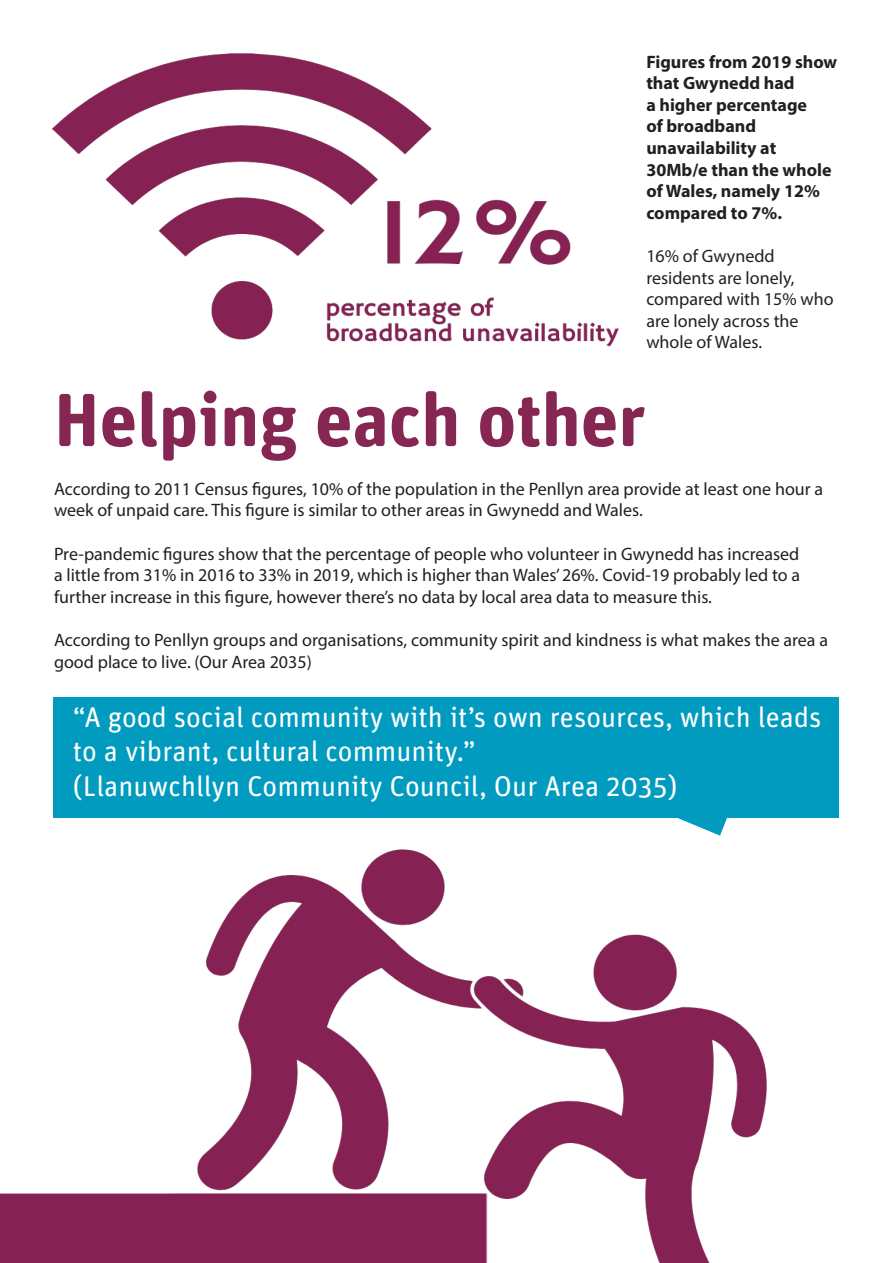
<style>
.page{position:relative;width:893px;height:1263px;background:#fff}
.page>*{position:absolute;margin:0;border:0;box-sizing:border-box;transform-origin:0 0}
.t1{font:700 75px "Unit Rounded Pro";color:#862653}
.t2{font:28.5px/34.2px "Unit Rounded Pro";color:#fff}
.t3{font:18px/21.6px "Myriad Pro";color:#231f20}
.t4{font:700 18px/21.6px "Myriad Pro";color:#231f20}
</style>
<div class="page">
<img style="left:52px;top:53px;width:567px;height:294px">
<img style="left:229px;top:849px;width:538px;height:414px">
<img style="left:0;top:912px;width:620px;height:351px">
<div style="left:53px;top:697px;width:786px;height:120px;background:#019bbf"></div>
<svg style="left:674px;top:817px;width:56px;height:19px"></svg>
<p class="t4" style="left:646px;top:50px;width:192px">Figures from 2019 show that Gwynedd had<br>a higher percentage<br>of broadband unavailability at<br>30Mb/e than the whole of Wales, namely 12% compared to 7%.</p>
<p class="t3" style="left:646px;top:245px;width:189px">16% of Gwynedd residents are lonely, compared with 15% who are lonely across the whole of Wales.</p>
<p class="t1" style="left:54px;top:366px;width:593px">Helping each other</p>
<p class="t3" style="left:54px;top:478px;width:771px">According to 2011 Census figures, 10% of the population in the Penllyn area provide at least one hour a week of unpaid care. This figure is similar to other areas in Gwynedd and Wales.</p>
<p class="t3" style="left:54px;top:542px;width:748px;text-align:justify">Pre-pandemic figures show that the percentage of people who volunteer in Gwynedd has increased a little from 31% in 2016 to 33% in 2019, which is higher than Wales’ 26%. Covid-19 probably led to a further increase in this figure, however there’s no data by local area data to measure this.</p>
<p class="t3" style="left:54px;top:629px;width:776px">According to Penllyn groups and organisations, community spirit and kindness is what makes the area a good place to live. (Our Area 2035)</p>
<p class="t2" style="left:73px;top:699px;width:750px">“A good social community with it’s own resources, which leads to a vibrant, cultural community.”</p>
<p class="t2" style="left:73px;top:767px;width:606px">(Llanuwchllyn Community Council, Our Area 2035)</p>
</div>
